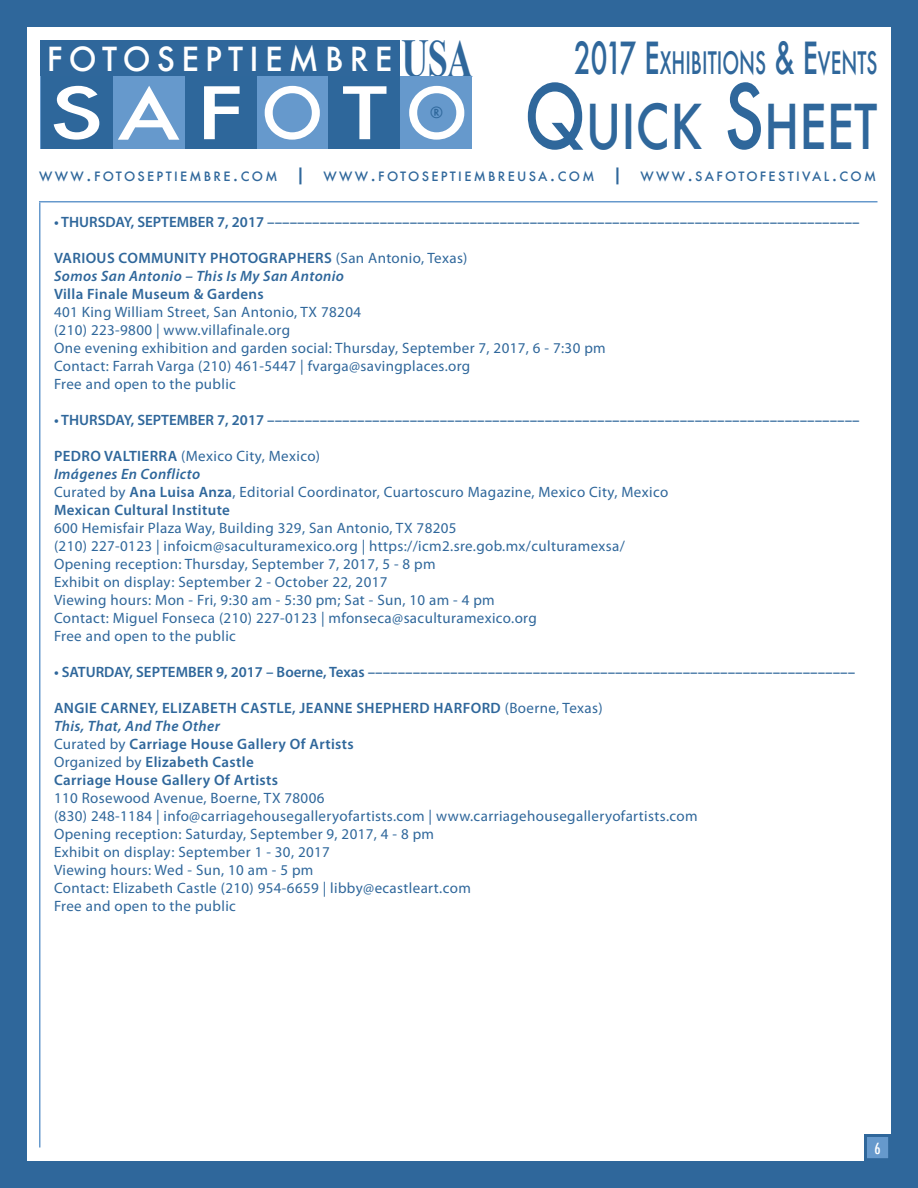
<style>
.page{position:relative;width:918px;height:1188px;background:#2f679b}
.page>*{position:absolute;margin:0;border:0;box-sizing:border-box;transform-origin:0 0}
.t1{font:500 68.85px "Futura";color:#fff;scale:1.37 1}
.t2{font:500 60.3px "Futura";color:#2f679b;scale:.8 1}
.t3{font:500 32.4px "Futura";letter-spacing:.2em;color:#fff;scale:.96 1}
.t4{font:500 30.3px "Futura";color:#2f679b;scale:.63 1}
.t5{font:15px/18px "Myriad Pro";letter-spacing:.025em;color:#2f679b}
.t6{font:600 15px "Myriad Pro";color:#2f679b}
.t7{font:600 15px/18px "Myriad Pro";letter-spacing:.025em;color:#2f679b}
.t8{font:italic 600 15px "Myriad Pro";letter-spacing:.025em;color:#2f679b}
.t9{font:500 15px "Futura";color:#2e679b}
.t10{font:500 condensed 15px "Futura";color:#fff}
.t11{font:500 12.6px "Futura";letter-spacing:.18em;color:#2f679b}
.s1{font-family:"Times New Roman";font-weight:700;font-size:53.25px;color:#2f679b}
.s2{font-family:"Times New Roman";font-weight:700;font-size:52.05px;color:#2f679b}
.s3{font-family:"Times New Roman";font-weight:700;font-size:53.4px;color:#2f679b}
.s4{font-size:67.35px}
.s5{font-size:70.2px}
.s6{font-size:43.2px}
.s7{font-size:86.25px}
.s8{font-size:18px}
.s9{font-weight:400}
.s10{font-weight:600}
</style>
<div class="page">
<div style="left:27px;top:27px;width:864px;height:1134px;background:#fff"></div>
<div style="left:40px;top:40px;width:360px;height:36px;background:#2f679b"></div>
<div style="left:41px;top:76px;width:431px;height:72px;background:#69c"></div>
<div style="left:41px;top:76px;width:72px;height:72px;background:#2e679b"></div>
<div style="left:185px;top:76px;width:71px;height:72px;background:#2e679b"></div>
<div style="left:328px;top:76px;width:72px;height:72px;background:#2e679b"></div>
<hr style="left:39px;top:202px;width:1px;height:946px;background:#69c">
<hr style="left:39px;top:201px;width:839px;height:1px;background:#69c">
<div style="left:864px;top:1134px;width:27px;height:27px;background:#69c;border:3px solid #2f679b"></div>
<h3 class="t3" style="left:47px;top:36px;width:445px">FOTOSEPTIEMBRE<span class="s1">U</span><span class="s2">S</span><span class="s3">A</span></h3>
<h1 class="t1" style="left:49px;top:66px;width:308px">S<span class="s4">A</span><span class="s5">F</span>O<span class="s5">T</span>O</h1>
<p class="t4" style="left:574px;top:42px;width:483px"><span class="s6">2017 E</span>XHIBITIONS <span class="s6">&amp; E</span>VENTS</p>
<p class="t2" style="left:524px;top:85px;width:443px"><span class="s7">Q</span>UICK <span class="s7">S</span>HEET</p>
<p class="t11" style="left:39px;top:167px;width:838px">WWW<span class="s8">.</span>FOTOSE PTIE MBRE <span class="s8">.</span>COM <span class="s8">|</span> WWW<span class="s8">.</span>FOTOSE PTIE MBRE USA<span class="s8">.</span>COM <span class="s8">|</span> WWW<span class="s8">.</span>SAFOTOFE STIVAL<span class="s8">.</span>COM</p>
<p class="t9" style="left:430px;top:102px;width:14px">®</p>
<p class="t6" style="left:54px;top:213px;width:807px">• THURSDAY, SEPTEMBER 7, 2017 –––––––––––––––––––––––––––––––––––––––––––––––––––––––––––––––––––––––––––––––</p>
<p class="t7" style="left:54px;top:249px;width:415px">VARIOUS COMMUNITY PHOTOGRAPHERS <span class="s9">(San Antonio, Texas)</span></p>
<p class="t8" style="left:54px;top:267px;width:292px">Somos San Antonio – This Is My San Antonio</p>
<p class="t5" style="left:54px;top:285px;width:309px"><span class="s10">Villa Finale Museum &amp; Gardens<br></span>401 King William Street, San Antonio, TX 78204</p>
<p class="t5" style="left:54px;top:321px;width:238px">(210) 223-9800 | www.villafinale.org</p>
<p class="t5" style="left:54px;top:339px;width:553px">One evening exhibition and garden social: Thursday, September 7, 2017, 6 - 7:30 pm</p>
<p class="t5" style="left:54px;top:357px;width:418px">Contact: Farrah Varga (210) 461-5447 | fvarga@savingplaces.org</p>
<p class="t5" style="left:54px;top:375px;width:183px">Free and open to the public</p>
<p class="t6" style="left:54px;top:411px;width:807px">• THURSDAY, SEPTEMBER 7, 2017 –––––––––––––––––––––––––––––––––––––––––––––––––––––––––––––––––––––––––––––––</p>
<p class="t5" style="left:54px;top:447px;width:268px"><span class="s10">PEDRO VALTIERRA</span> (Mexico City, Mexico)</p>
<p class="t8" style="left:54px;top:465px;width:148px">Imágenes En Conflicto</p>
<p class="t5" style="left:54px;top:483px;width:616px">Curated by <span class="s10">Ana Luisa Anza</span>, Editorial Coordinator, Cuartoscuro Magazine, Mexico City, Mexico</p>
<p class="t5" style="left:54px;top:501px;width:404px"><span class="s10">Mexican Cultural Institute<br></span>600 Hemisfair Plaza Way, Building 329, San Antonio, TX 78205</p>
<p class="t5" style="left:54px;top:537px;width:572px">(210) 227-0123 | infoicm@saculturamexico.org | https://icm2.sre.gob.mx/culturamexsa/</p>
<p class="t5" style="left:54px;top:555px;width:383px">Opening reception: Thursday, September 7, 2017, 5 - 8 pm</p>
<p class="t5" style="left:54px;top:573px;width:335px">Exhibit on display: September 2 - October 22, 2017</p>
<p class="t5" style="left:54px;top:591px;width:442px">Viewing hours: Mon - Fri, 9:30 am - 5:30 pm; Sat - Sun, 10 am - 4 pm</p>
<p class="t5" style="left:54px;top:609px;width:484px">Contact: Miguel Fonseca (210) 227-0123 | mfonseca@saculturamexico.org</p>
<p class="t5" style="left:54px;top:627px;width:183px">Free and open to the public</p>
<p class="t6" style="left:54px;top:663px;width:803px">• SATURDAY, SEPTEMBER 9, 2017 – Boerne, Texas –––––––––––––––––––––––––––––––––––––––––––––––––––––––––––––––––</p>
<p class="t7" style="left:54px;top:699px;width:550px">ANGIE CARNEY, ELIZABETH CASTLE, JEANNE SHEPHERD HARFORD <span class="s9">(Boerne, Texas)</span></p>
<p class="t8" style="left:54px;top:717px;width:167px">This, That, And The Other</p>
<p class="t7" style="left:54px;top:735px;width:301px"><span class="s9">Curated by</span> Carriage House Gallery Of Artists<br><span class="s9">Organized by</span> Elizabeth Castle</p>
<p class="t5" style="left:54px;top:771px;width:272px"><span class="s10">Carriage House Gallery Of Artists<br></span>110 Rosewood Avenue, Boerne, TX 78006</p>
<p class="t5" style="left:54px;top:807px;width:645px">(830) 248-1184 | info@carriagehousegalleryofartists.com | www.carriagehousegalleryofartists.com</p>
<p class="t5" style="left:54px;top:825px;width:382px">Opening reception: Saturday, September 9, 2017, 4 - 8 pm</p>
<p class="t5" style="left:54px;top:843px;width:277px">Exhibit on display: September 1 - 30, 2017</p>
<p class="t5" style="left:54px;top:861px;width:261px">Viewing hours: Wed - Sun, 10 am - 5 pm</p>
<p class="t5" style="left:54px;top:879px;width:418px">Contact: Elizabeth Castle (210) 954-6659 | libby@ecastleart.com</p>
<p class="t5" style="left:54px;top:897px;width:183px">Free and open to the public</p>
<p class="t10" style="left:874px;top:1139px;width:8px">6</p>
</div>
